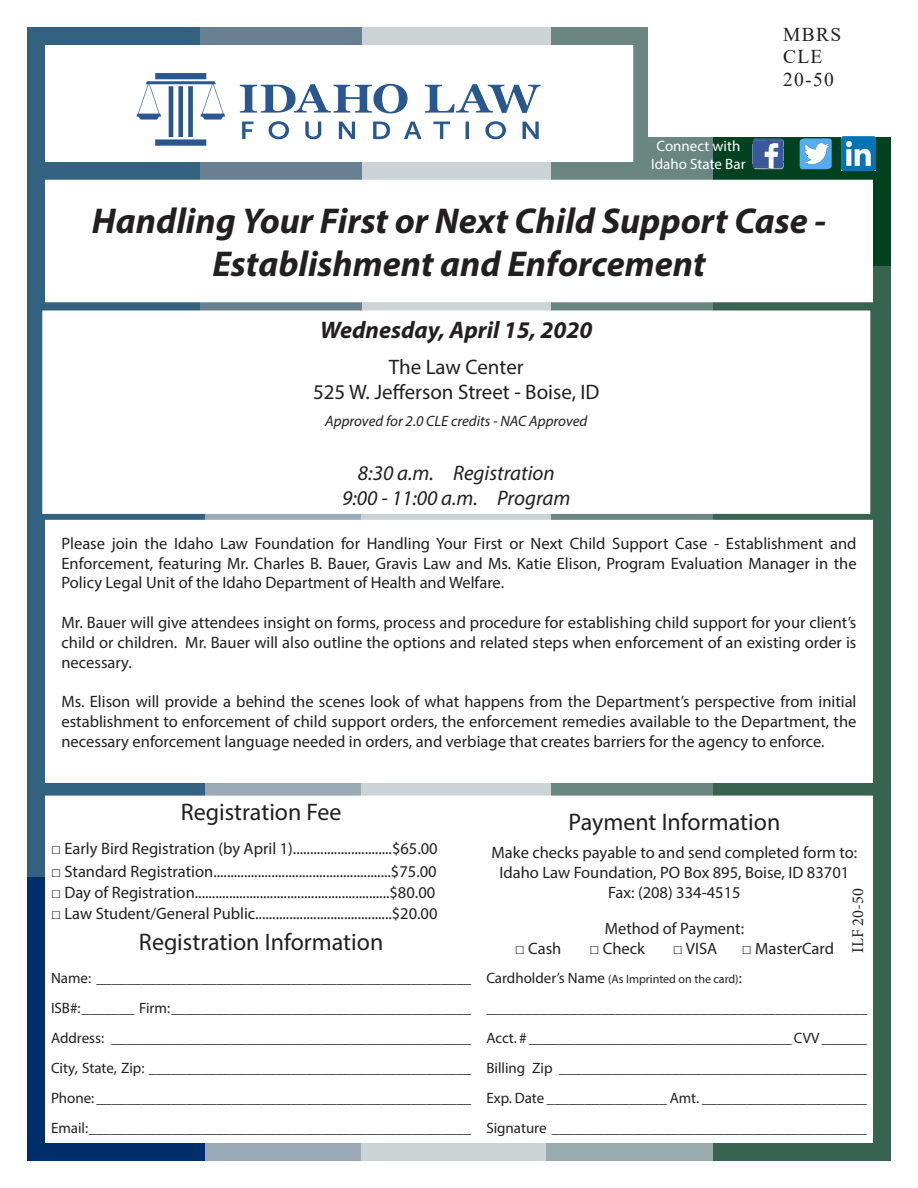
<style>
.page{position:relative;width:918px;height:1188px;background:#fff}
.page>*{position:absolute;margin:0;border:0;box-sizing:border-box;transform-origin:0 0}
.t1{font:italic 700 36px/43.2px "Myriad Pro";color:#231f20;text-align:center}
.Price_box{font:24px "Myriad Pro";color:#231f20}
.t2{font:italic 700 24px "Myriad Pro";color:#231f20}
.t3{font:21px "Myriad Pro";color:#231f20}
.t4{font:italic 21px/25.2px "Myriad Pro";color:#231f20;text-align:center}
.t5{font:19.5px "Times New Roman";letter-spacing:.07em;color:#231f20}
.Price_box-2{font:16.5px/19.8px "Myriad Pro";color:#231f20;text-align:justify}
.Paragraph_Style_1{font:16.5px "Myriad Pro";color:#231f20}
.t6{font:16.5px "Minion Pro";color:#231f20}
.t7{font:15px "Myriad Pro";color:#231f20}
.t8{font:italic 15px "Myriad Pro";color:#231f20}
.t9{font:15px/18px "Myriad Pro";color:#fff;text-align:center}
.t10{font:12px "Myriad Pro";color:#231f20}
.s1{font-family:"Arial";font-weight:700}
.s2{font-family:"Arial"}
.s3{font-size:15px}
</style>
<div class="page">
<div style="left:362px;top:27px;width:189px;height:565px;background:#ccd3d7"></div>
<div style="left:28px;top:27px;width:177px;height:851px;background:#336281"></div>
<div style="left:201px;top:27px;width:161px;height:333px;background:#678193"></div>
<div style="left:551px;top:27px;width:166px;height:851px;background:#698680"></div>
<div style="left:713px;top:27px;width:177px;height:283px;background:#034220"></div>
<div style="left:28px;top:878px;width:177px;height:283px;background:#002e6b"></div>
<div style="left:205px;top:369px;width:157px;height:792px;background:#99a9b6"></div>
<div style="left:362px;top:497px;width:189px;height:664px;background:#ccd3d7"></div>
<div style="left:546px;top:878px;width:171px;height:283px;background:#98abad"></div>
<div style="left:713px;top:266px;width:177px;height:895px;background:#386350"></div>
<div style="left:46px;top:180px;width:826px;height:122px;background:#fff"></div>
<div style="left:43px;top:311px;width:827px;height:202px;background:#fff"></div>
<div style="left:42px;top:310px;width:828px;height:204px;border:2px solid #fff"></div>
<div style="left:46px;top:521px;width:826px;height:261px;background:#fff"></div>
<div style="left:45px;top:520px;width:828px;height:263px;border:2px solid #fff"></div>
<div style="left:648px;top:0;width:270px;height:137px;background:#fff"></div>
<svg style="left:783px;top:140px;width:1px;height:29px"></svg>
<div style="left:800px;top:139px;width:30px;height:30px;background:#55acee;border-radius:3px"></div>
<div style="left:46px;top:947px;width:431px;height:195px;background:#fff"></div>
<div style="left:45px;top:947px;width:432px;height:196px;border:2px solid #fff"></div>
<div style="left:477px;top:796px;width:395px;height:173px;background:#fff"></div>
<div style="left:477px;top:966px;width:395px;height:176px;background:#fff"></div>
<div style="left:476px;top:965px;width:397px;height:178px;border:2px solid #fff"></div>
<div style="left:46px;top:919px;width:431px;height:36px;background:#fff"></div>
<div style="left:46px;top:796px;width:431px;height:128px;background:#fff"></div>
<div style="left:46px;top:46px;width:587px;height:115px;background:#fff"></div>
<img style="left:136px;top:73px;width:405px;height:73px">
<div style="left:45px;top:45px;width:588px;height:117px;border:2px solid #fff"></div>
<img style="left:753px;top:138px;width:30px;height:31px">
<div style="left:802px;top:138px;width:30px;height:31px;background:#55acee;border-radius:3px"></div>
<img style="left:805px;top:144px;width:23px;height:19px">
<img style="left:841px;top:136px;width:35px;height:35px">
<p class="t9" style="left:651px;top:137px;width:96px">Connect with<br>Idaho State Bar</p>
<p class="t5" style="left:783px;top:20px;width:60px">MBRS</p>
<p class="t5" style="left:783px;top:43px;width:41px">CLE</p>
<p class="t5" style="left:783px;top:65px;width:52px">20-50</p>
<p class="t1" style="left:92px;top:198px;width:736px">Handling Your First or Next Child Support Case -<br>Establishment and Enforcement</p>
<p class="t2" style="left:320px;top:314px;width:274px">Wednesday, April 15, 2020</p>
<p class="t3" style="left:389px;top:354px;width:136px">The Law Center</p>
<p class="t3" style="left:313px;top:379px;width:288px">525 W. Jefferson Street - Boise, ID</p>
<p class="t8" style="left:325px;top:411px;width:264px">Approved for 2.0 CLE credits - NAC Approved</p>
<p class="t4" style="left:342px;top:460px;width:230px">8:30 a.m. Registration<br>9:00 - 11:00 a.m. Program</p>
<p class="Price_box-2" style="left:62px;top:533px;width:797px">Please join the Idaho Law Foundation for Handling Your First or Next Child Support Case - Establishment and Enforcement, featuring Mr. Charles B. Bauer, Gravis Law and Ms. Katie Elison, Program Evaluation Manager in the Policy Legal Unit of the Idaho Department of Health and Welfare.</p>
<p class="Price_box-2" style="left:62px;top:612px;width:797px">Mr. Bauer will give attendees insight on forms, process and procedure for establishing child support for your client’s child or children. Mr. Bauer will also outline the options and related steps when enforcement of an existing order is necessary.</p>
<p class="Price_box-2" style="left:62px;top:691px;width:797px">Ms. Elison will provide a behind the scenes look of what happens from the Department’s perspective from initial establishment to enforcement of child support orders, the enforcement remedies available to the Department, the necessary enforcement language needed in orders, and verbiage that creates barriers for the agency to enforce.</p>
<p class="Price_box" style="left:181px;top:797px;width:162px">Registration Fee</p>
<p class="Price_box-2" style="left:51px;top:838px;width:388px"><span class="s1">□</span> Early Bird Registration (by April 1).............................$65.00</p>
<p class="Price_box-2" style="left:51px;top:861px;width:387px"><span class="s1">□</span> Standard Registration....................................................$75.00</p>
<p class="Price_box-2" style="left:51px;top:882px;width:386px"><span class="s1">□</span> Day of Registration.........................................................$80.00</p>
<p class="Price_box-2" style="left:51px;top:903px;width:388px"><span class="s1">□</span> Law Student/General Public........................................$20.00</p>
<p class="Price_box" style="left:139px;top:927px;width:246px">Registration Information</p>
<p class="t7" style="left:51px;top:968px;width:422px">Name: __________________________________________________</p>
<p class="t7" style="left:51px;top:998px;width:422px">ISB#: _______ Firm: ________________________________________</p>
<p class="t7" style="left:51px;top:1028px;width:422px">Address: ________________________________________________</p>
<p class="t7" style="left:51px;top:1058px;width:422px">City, State, Zip: ___________________________________________</p>
<p class="t7" style="left:51px;top:1088px;width:422px">Phone: __________________________________________________</p>
<p class="t7" style="left:51px;top:1118px;width:422px">Email: ___________________________________________________</p>
<p class="Price_box" style="left:569px;top:807px;width:213px">Payment Information</p>
<p class="Paragraph_Style_1" style="left:492px;top:843px;width:367px">Make checks payable to and send completed form to:</p>
<p class="Paragraph_Style_1" style="left:500px;top:862px;width:351px">Idaho Law Foundation, PO Box 895, Boise, ID 83701</p>
<p class="Paragraph_Style_1" style="left:608px;top:882px;width:134px">Fax: (208) 334-4515</p>
<p class="Price_box-2" style="left:605px;top:918px;width:141px">Method of Payment:</p>
<p class="Price_box-2" style="left:515px;top:938px;width:48px"><span class="s2">□</span> Cash</p>
<p class="Price_box-2" style="left:589px;top:938px;width:57px"><span class="s2">□</span> Check</p>
<p class="Price_box-2" style="left:673px;top:938px;width:46px"><span class="s2">□</span> VISA</p>
<p class="Price_box-2" style="left:742px;top:938px;width:94px"><span class="s2">□</span> MasterCard</p>
<p class="t10" style="left:486px;top:971px;width:257px"><span class="s3">Cardholder’s Name</span> (As Imprinted on the card)<span class="s3">:</span></p>
<p class="t7" style="left:486px;top:998px;width:382px">__________________________________________________</p>
<p class="t7" style="left:486px;top:1028px;width:382px">Acct. # ___________________________________ CVV ______</p>
<p class="t7" style="left:486px;top:1058px;width:382px">Billing Zip _________________________________________</p>
<p class="t7" style="left:486px;top:1088px;width:382px">Exp. Date ________________ Amt. ______________________</p>
<p class="t7" style="left:486px;top:1118px;width:382px">Signature __________________________________________</p>
<p class="t6" style="left:847px;top:953px;width:66px;rotate:-90deg">ILF 20-50</p>
</div>
